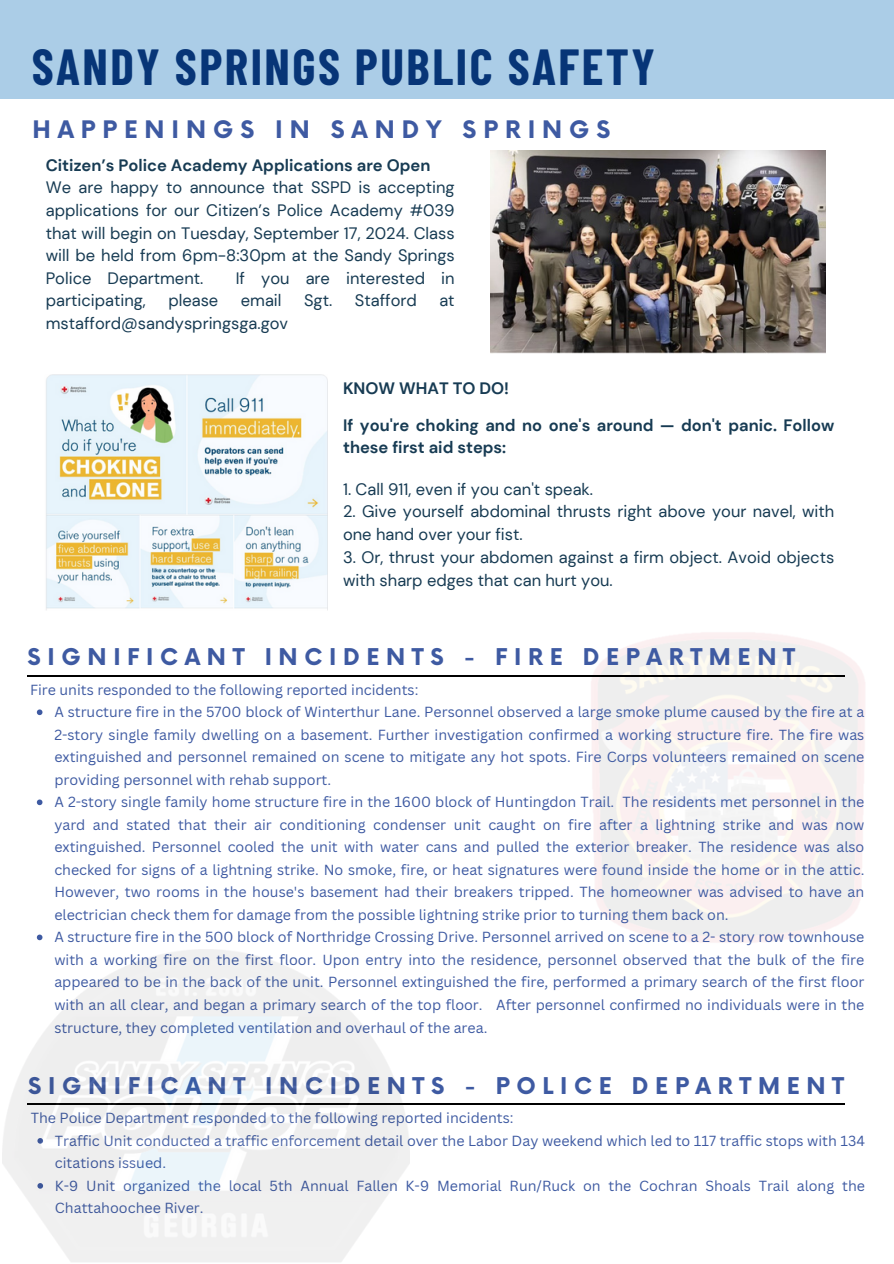
<style>
.page{position:relative;width:894px;height:1264px;background:#fff}
.page>*{position:absolute;margin:0;border:0;box-sizing:border-box;transform-origin:0 0}
.t1{font:700 49.5px "Barlow Condensed";letter-spacing:.05em;color:#073577}
.t2{font:700 23.55px "Now";letter-spacing:.295em;color:#3e5aa2}
.t3{font:700 22.5px "Now";letter-spacing:.295em;color:#3e5aa2}
.t4{font:16.5px/22.5px "DM Sans";color:#173b53}
.t5{font:700 16.5px/22.8px "DM Sans";color:#173b53}
.t6{font:14.25px/22.5px "Canva Sans";color:#3e5aa2;text-align:justify}
.s1{font-weight:700}
</style>
<div class="page">
<img style="left:577px;top:632px;width:288px;height:311px">
<hr style="left:27px;top:675px;width:817px;height:1px;background:#000">
<img style="left:490px;top:150px;width:335px;height:204px">
<img style="left:46px;top:374px;width:281px;height:236px">
<svg style="left:37px;top:709px;width:5px;height:6px"></svg>
<svg style="left:37px;top:799px;width:5px;height:6px"></svg>
<svg style="left:37px;top:934px;width:5px;height:6px"></svg>
<div style="left:0;top:0;width:893px;height:99px;background:#abcde7"></div>
<hr style="left:28px;top:1103px;width:816px;height:1px;background:#000">
<img style="left:3px;top:949px;width:406px;height:313px">
<p class="t1" style="left:32px;top:35px;width:624px">SANDY SPRINGS PUBLIC SAFETY</p>
<p class="t2" style="left:32px;top:116px;width:579px">HAPPENINGS IN SANDY SPRINGS</p>
<p class="t4" style="left:46px;top:154px;width:410px"><span class="s1">Citizen’s Police Academy Applications are Open </span>We are happy to announce that SSPD is accepting applications for our Citizen’s Police Academy #039 that will begin on Tuesday, September 17, 2024. Class will be held from 6pm-8:30pm at the Sandy Springs Police Department.</p>
<p class="t4" style="left:236px;top:267px;width:220px">If you are interested in</p>
<p class="t4" style="left:46px;top:289px;width:101px">participating,</p>
<p class="t4" style="left:168px;top:289px;width:51px">please</p>
<p class="t4" style="left:241px;top:289px;width:42px">email</p>
<p class="t4" style="left:304px;top:289px;width:30px">Sgt.</p>
<p class="t4" style="left:355px;top:289px;width:63px">Stafford</p>
<p class="t4" style="left:439px;top:289px;width:17px">at</p>
<p class="t4" style="left:46px;top:312px;width:244px">mstafford@sandyspringsga.gov</p>
<p class="t5" style="left:343px;top:377px;width:167px">KNOW WHAT TO DO!</p>
<h2 class="t5" style="left:343px;top:413px;width:492px">If you're choking and no one's around — don't panic. Follow these first aid steps:</h2>
<p class="t4" style="left:343px;top:477px;width:251px">1. Call 911, even if you can't speak.</p>
<p class="t4" style="left:343px;top:500px;width:492px">2. Give yourself abdominal thrusts right above your navel, with one hand over your fist.</p>
<p class="t4" style="left:343px;top:546px;width:492px">3. Or, thrust your abdomen against a firm object. Avoid objects with sharp edges that can hurt you.</p>
<p class="t3" style="left:28px;top:644px;width:768px">SIGNIFICANT INCIDENTS - FIRE DEPARTMENT</p>
<h5 class="t6" style="left:30px;top:678px;width:390px">Fire units responded to the following reported incidents:</h5>
<p class="t6" style="left:54px;top:700px;width:811px">A structure fire in the 5700 block of Winterthur Lane. Personnel observed a large smoke plume caused by the fire at a 2-story single family dwelling on a basement. Further investigation confirmed a working structure fire. The fire was extinguished and personnel remained on scene to mitigate any hot spots. Fire Corps volunteers remained on scene providing personnel with rehab support.</p>
<p class="t6" style="left:54px;top:790px;width:811px">A 2-story single family home structure fire in the 1600 block of Huntingdon Trail. The residents met personnel in the yard and stated that their air conditioning condenser unit caught on fire after a lightning strike and was now extinguished. Personnel cooled the unit with water cans and pulled the exterior breaker. The residence was also checked for signs of a lightning strike. No smoke, fire, or heat signatures were found inside the home or in the attic.<br>However, two rooms in the house's basement had their breakers tripped. The homeowner was advised to have an electrician check them for damage from the possible lightning strike prior to turning them back on.</p>
<h3 class="t6" style="left:54px;top:925px;width:811px">A structure fire in the 500 block of Northridge Crossing Drive. Personnel arrived on scene to a 2- story row townhouse with a working fire on the first floor. Upon entry into the residence, personnel observed that the bulk of the fire appeared to be in the back of the unit. Personnel extinguished the fire, performed a primary search of the first floor with an all clear, and began a primary search of the top floor. After personnel confirmed no individuals were in the structure, they completed ventilation and overhaul of the area.</h3>
<h2 class="t3" style="left:28px;top:1073px;width:817px">SIGNIFICANT INCIDENTS - POLICE DEPARTMENT</h2>
<h4 class="t6" style="left:31px;top:1106px;width:484px">The Police Department responded to the following reported incidents:</h4>
<h5 class="t6" style="left:55px;top:1129px;width:811px">Traffic Unit conducted a traffic enforcement detail over the Labor Day weekend which led to 117 traffic stops with 134 citations issued.</h5>
<p class="t6" style="left:55px;top:1174px;width:811px">K-9 Unit organized the local 5th Annual Fallen K-9 Memorial Run/Ruck on the Cochran Shoals Trail along the<br>Chattahoochee River.</p>
</div>
